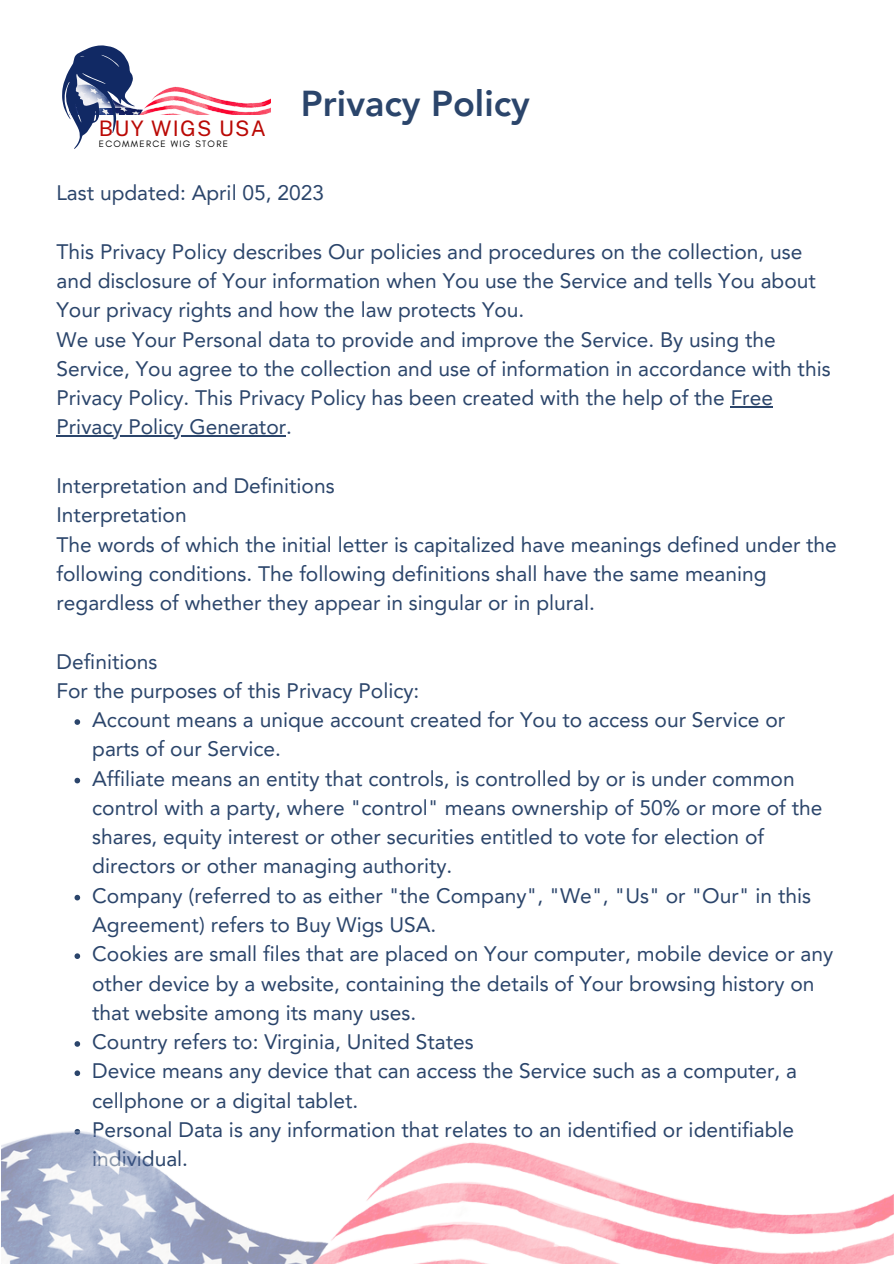
<style>
.page{position:relative;width:894px;height:1264px;background:#fff}
.page>*{position:absolute;margin:0;border:0;box-sizing:border-box;transform-origin:0 0}
.t1{font:800 36px "Avenir LT Pro";color:#2b456b}
.t2{font:21.3px "Public Sans";letter-spacing:.06em;color:#ba0905}
.t3{font:21px/29.2px "Avenir LT Pro";color:#2b456b}
.t4{font:9.45px "Glacial Indifference";letter-spacing:.135em;color:#000}
</style>
<div class="page">
<img style="left:134px;top:86px;width:136px;height:29px">
<svg style="left:62px;top:45px;width:72px;height:104px"></svg>
<hr style="left:730px;top:406px;width:42px;height:1px;background:#2b456b">
<hr style="left:56px;top:435px;width:230px;height:2px;background:#2b456b">
<svg style="left:74px;top:719px;width:6px;height:6px"></svg>
<svg style="left:74px;top:777px;width:6px;height:6px"></svg>
<svg style="left:74px;top:894px;width:6px;height:6px"></svg>
<svg style="left:74px;top:953px;width:6px;height:6px"></svg>
<svg style="left:74px;top:1041px;width:6px;height:5px"></svg>
<svg style="left:74px;top:1070px;width:6px;height:6px"></svg>
<img style="left:2px;top:1129px;width:891px;height:134px">
<p class="t2" style="left:99px;top:116px;width:169px">BUY WIGS USA</p>
<p class="t4" style="left:99px;top:138px;width:130px">ECOMMERCE WIG STORE</p>
<p class="t1" style="left:301px;top:89px;width:230px">Privacy Policy</p>
<p class="t3" style="left:56px;top:180px;width:269px">Last updated: April 05, 2023</p>
<h1 class="t3" style="left:56px;top:239px;width:775px">This Privacy Policy describes Our policies and procedures on the collection, use and disclosure of Your information when You use the Service and tells You about Your privacy rights and how the law protects You.<br>We use Your Personal data to provide and improve the Service. By using the Service, You agree to the collection and use of information in accordance with this Privacy Policy. This Privacy Policy has been created with the help of the Free</h1>
<h2 class="t3" style="left:56px;top:414px;width:237px">Privacy Policy Generator.</h2>
<h2 class="t3" style="left:56px;top:473px;width:781px">Interpretation and Definitions<br>Interpretation<br>The words of which the initial letter is capitalized have meanings defined under the following conditions. The following definitions shall have the same meaning regardless of whether they appear in singular or in plural.</h2>
<h2 class="t3" style="left:56px;top:648px;width:364px">Definitions<br>For the purposes of this Privacy Policy:</h2>
<h2 class="t3" style="left:92px;top:707px;width:694px">Account means a unique account created for You to access our Service or parts of our Service.</h2>
<h2 class="t3" style="left:92px;top:765px;width:731px">Affiliate means an entity that controls, is controlled by or is under common control with a party, where "control" means ownership of 50% or more of the shares, equity interest or other securities entitled to vote for election of directors or other managing authority.</h2>
<h2 class="t3" style="left:92px;top:882px;width:720px">Company (referred to as either "the Company", "We", "Us" or "Our" in this<br>Agreement) refers to Buy Wigs USA.</h2>
<p class="t3" style="left:92px;top:941px;width:742px">Cookies are small files that are placed on Your computer, mobile device or any other device by a website, containing the details of Your browsing history on that website among its many uses.</p>
<p class="t3" style="left:92px;top:1029px;width:383px">Country refers to: Virginia, United States</p>
<p class="t3" style="left:92px;top:1058px;width:706px">Device means any device that can access the Service such as a computer, a cellphone or a digital tablet.</p>
<p class="t3" style="left:92px;top:1116px;width:703px">Personal Data is any information that relates to an identified or identifiable individual.</p>
</div>
